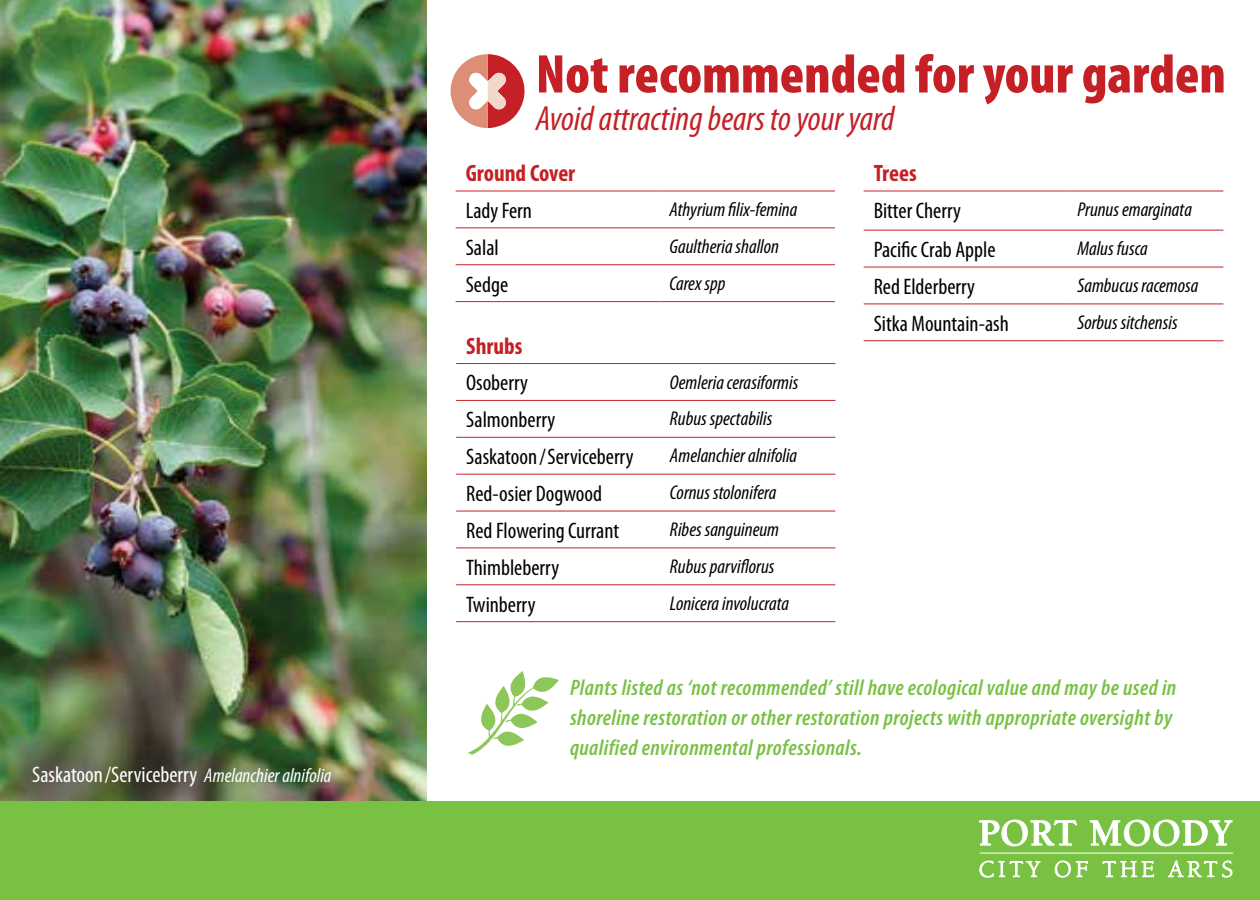
<style>
.page{position:relative;width:1260px;height:900px;background:#fff}
.page>*{position:absolute;margin:0;border:0;box-sizing:border-box;transform-origin:0 0}
.t1{font:900 condensed 55px "Myriad Pro";color:#c52026}
.t2{font:italic condensed 35px "Myriad Pro";color:#c52026}
.t3{font:700 condensed 23.75px "Myriad Pro";color:#c52026}
.t4{font:italic 600 condensed 22.5px/30px "Myriad Pro";letter-spacing:.02em;color:#78c143}
.t5{font:condensed 22.5px "Myriad Pro";color:#000}
.t6{font:condensed 22.5px "Myriad Pro";color:#fff}
.t7{font:italic condensed 20px "Myriad Pro";color:#000}
.s1{font-style:italic;font-size:20px}
</style>
<div class="page">
<img style="left:0;top:0;width:426px;height:801px">
<hr style="left:456px;top:191px;width:203px;height:1px;background:#c52026">
<hr style="left:659px;top:191px;width:176px;height:1px;background:#c52026">
<hr style="left:456px;top:227px;width:203px;height:1px;background:#c52026">
<hr style="left:659px;top:227px;width:176px;height:1px;background:#c52026">
<hr style="left:456px;top:264px;width:203px;height:1px;background:#c52026">
<hr style="left:659px;top:264px;width:176px;height:1px;background:#c52026">
<hr style="left:456px;top:301px;width:203px;height:1px;background:#c52026">
<hr style="left:659px;top:301px;width:176px;height:1px;background:#c52026">
<hr style="left:864px;top:191px;width:203px;height:1px;background:#c52026">
<hr style="left:1067px;top:191px;width:156px;height:1px;background:#c52026">
<hr style="left:864px;top:230px;width:203px;height:1px;background:#c52026">
<hr style="left:1067px;top:230px;width:156px;height:1px;background:#c52026">
<hr style="left:864px;top:267px;width:203px;height:1px;background:#c52026">
<hr style="left:1067px;top:267px;width:156px;height:1px;background:#c52026">
<hr style="left:864px;top:303px;width:203px;height:1px;background:#c52026">
<hr style="left:1067px;top:303px;width:156px;height:1px;background:#c52026">
<hr style="left:864px;top:340px;width:203px;height:1px;background:#c52026">
<hr style="left:1067px;top:340px;width:156px;height:1px;background:#c52026">
<div style="left:0;top:801px;width:1260px;height:99px;background:#78c143"></div>
<svg style="left:979px;top:860px;width:62px;height:18px"></svg>
<svg style="left:1054px;top:860px;width:34px;height:18px"></svg>
<svg style="left:1102px;top:861px;width:53px;height:17px"></svg>
<svg style="left:1168px;top:860px;width:65px;height:18px"></svg>
<svg style="left:979px;top:820px;width:98px;height:27px"></svg>
<svg style="left:1089px;top:820px;width:144px;height:27px"></svg>
<hr style="left:980px;top:853px;width:253px;height:1px;background:#fff">
<hr style="left:456px;top:363px;width:204px;height:1px;background:#c52026">
<hr style="left:660px;top:363px;width:175px;height:1px;background:#c52026">
<hr style="left:456px;top:400px;width:204px;height:1px;background:#c52026">
<hr style="left:660px;top:400px;width:175px;height:1px;background:#c52026">
<hr style="left:456px;top:437px;width:204px;height:1px;background:#c52026">
<hr style="left:660px;top:437px;width:175px;height:1px;background:#c52026">
<hr style="left:456px;top:474px;width:204px;height:1px;background:#c52026">
<hr style="left:660px;top:474px;width:175px;height:1px;background:#c52026">
<hr style="left:456px;top:511px;width:204px;height:1px;background:#c52026">
<hr style="left:660px;top:511px;width:175px;height:1px;background:#c52026">
<hr style="left:456px;top:547px;width:204px;height:1px;background:#c52026">
<hr style="left:660px;top:547px;width:175px;height:1px;background:#c52026">
<hr style="left:456px;top:584px;width:204px;height:1px;background:#c52026">
<hr style="left:660px;top:584px;width:175px;height:1px;background:#c52026">
<hr style="left:456px;top:621px;width:204px;height:1px;background:#c52026">
<hr style="left:660px;top:621px;width:175px;height:1px;background:#c52026">
<svg style="left:468px;top:671px;width:91px;height:84px"></svg>
<svg style="left:451px;top:54px;width:74px;height:74px"></svg>
<p class="t6" style="left:32px;top:761px;width:301px">Saskatoon/Serviceberry <span class="s1">Amelanchier alnifolia</span></p>
<h1 class="t1" style="left:536px;top:44px;width:692px">Not recommended for your garden</h1>
<h2 class="t2" style="left:536px;top:97px;width:360px">Avoid attracting bears to your yard</h2>
<p class="t3" style="left:466px;top:158px;width:111px">Ground Cover</p>
<p class="t5" style="left:466px;top:197px;width:68px">Lady Fern</p>
<p class="t7" style="left:669px;top:197px;width:130px">Athyrium filix-femina</p>
<p class="t5" style="left:466px;top:234px;width:35px">Salal</p>
<p class="t7" style="left:669px;top:234px;width:111px">Gaultheria shallon</p>
<p class="t5" style="left:466px;top:271px;width:44px">Sedge</p>
<p class="t7" style="left:669px;top:271px;width:58px">Carex spp</p>
<p class="t3" style="left:466px;top:331px;width:58px">Shrubs</p>
<p class="t5" style="left:466px;top:369px;width:63px">Osoberry</p>
<p class="t7" style="left:670px;top:370px;width:130px">Oemleria cerasiformis</p>
<p class="t5" style="left:466px;top:406px;width:91px">Salmonberry</p>
<p class="t7" style="left:670px;top:407px;width:104px">Rubus spectabilis</p>
<p class="t5" style="left:466px;top:443px;width:169px">Saskatoon/Serviceberry</p>
<p class="t7" style="left:670px;top:444px;width:129px">Amelanchier alnifolia</p>
<p class="t5" style="left:466px;top:480px;width:138px">Red-osier Dogwood</p>
<p class="t7" style="left:670px;top:480px;width:108px">Cornus stolonifera</p>
<p class="t5" style="left:466px;top:517px;width:155px">Red Flowering Currant</p>
<p class="t7" style="left:670px;top:517px;width:111px">Ribes sanguineum</p>
<p class="t5" style="left:466px;top:554px;width:94px">Thimbleberry</p>
<p class="t7" style="left:670px;top:554px;width:106px">Rubus parviflorus</p>
<p class="t5" style="left:466px;top:591px;width:71px">Twinberry</p>
<p class="t7" style="left:670px;top:591px;width:121px">Lonicera involucrata</p>
<p class="t3" style="left:874px;top:158px;width:45px">Trees</p>
<p class="t5" style="left:874px;top:197px;width:89px">Bitter Cherry</p>
<p class="t7" style="left:1077px;top:197px;width:116px">Prunus emarginata</p>
<p class="t5" style="left:874px;top:236px;width:123px">Pacific Crab Apple</p>
<p class="t7" style="left:1077px;top:236px;width:72px">Malus fusca</p>
<p class="t5" style="left:874px;top:273px;width:103px">Red Elderberry</p>
<p class="t7" style="left:1077px;top:273px;width:122px">Sambucus racemosa</p>
<p class="t5" style="left:874px;top:310px;width:137px">Sitka Mountain-ash</p>
<p class="t7" style="left:1077px;top:310px;width:102px">Sorbus sitchensis</p>
<p class="t4" style="left:570px;top:674px;width:608px">Plants listed as ‘not recommended’ still have ecological value and may be used in shoreline restoration or other restoration projects with appropriate oversight by qualified environmental professionals.</p>
</div>
